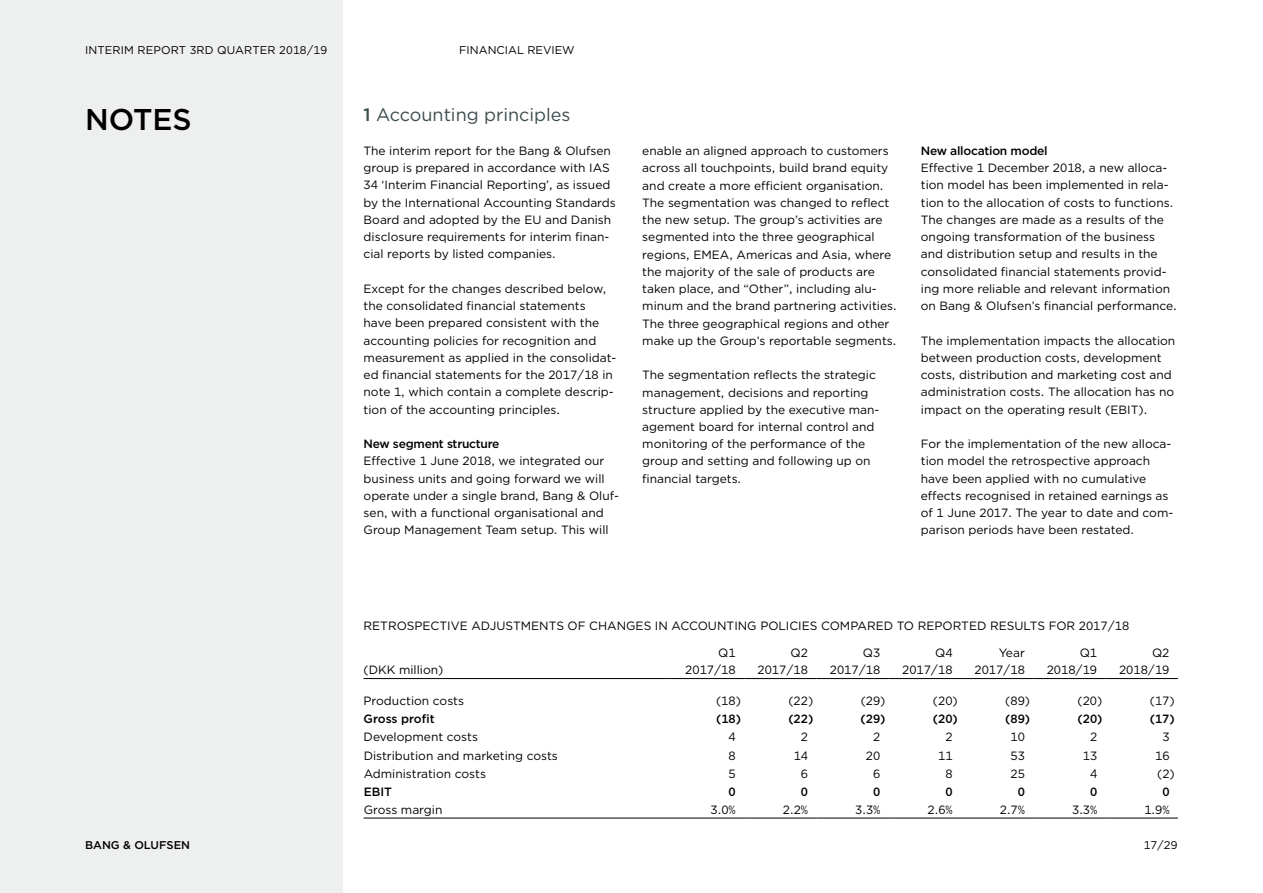
<style>
.page{position:relative;width:1263px;height:893px;background:#fff}
.page>*{position:absolute;margin:0;border:0;box-sizing:border-box;transform-origin:0 0}
.t1{font:500 30px "Gotham";color:#000}
.t2{font:18px "Gotham";color:#3c4d4d}
.t3{font:12px/17.2px "Gotham";color:#000}
.t4{font:500 12px "Gotham";letter-spacing:-.02em;color:#000}
.t5{font:500 12px "Gotham";color:#000}
.t6{font:11.25px "Gotham";letter-spacing:.01em;color:#000}
.t7{font:500 11.25px "Gotham";color:#000}
.s1{font-weight:500}
</style>
<div class="page">
<div style="left:0;top:0;width:342px;height:893px;background:#edf0ee"></div>
<hr style="left:364px;top:678px;width:308px;height:1px;background:#000">
<hr style="left:672px;top:678px;width:72px;height:1px;background:#000">
<hr style="left:744px;top:678px;width:72px;height:1px;background:#000">
<hr style="left:816px;top:678px;width:73px;height:1px;background:#000">
<hr style="left:889px;top:678px;width:72px;height:1px;background:#000">
<hr style="left:961px;top:678px;width:72px;height:1px;background:#000">
<hr style="left:1033px;top:678px;width:73px;height:1px;background:#000">
<hr style="left:1106px;top:678px;width:72px;height:1px;background:#000">
<hr style="left:364px;top:818px;width:308px;height:1px;background:#000">
<hr style="left:672px;top:818px;width:72px;height:1px;background:#000">
<hr style="left:744px;top:818px;width:72px;height:1px;background:#000">
<hr style="left:816px;top:818px;width:73px;height:1px;background:#000">
<hr style="left:889px;top:818px;width:72px;height:1px;background:#000">
<hr style="left:961px;top:818px;width:72px;height:1px;background:#000">
<hr style="left:1033px;top:818px;width:73px;height:1px;background:#000">
<hr style="left:1106px;top:818px;width:72px;height:1px;background:#000">
<p class="t6" style="left:85px;top:42px;width:244px">INTERIM REPORT 3RD QUARTER 2018/19</p>
<p class="t6" style="left:459px;top:42px;width:117px">FINANCIAL REVIEW</p>
<h1 class="t1" style="left:85px;top:100px;width:108px">NOTES</h1>
<h2 class="t2" style="left:364px;top:103px;width:208px"><span class="s1">1</span> Accounting principles</h2>
<p class="t3" style="left:364px;top:142px;width:254px">The interim report for the Bang &amp; Olufsen group is prepared in accordance with IAS 34 ‘Interim Financial Reporting’, as issued by the International Accounting Standards Board and adopted by the EU and Danish disclosure requirements for interim finan&shy;cial reports by listed companies.</p>
<p class="t3" style="left:364px;top:280px;width:254px">Except for the changes described below, the consolidated financial statements have been prepared consistent with the accounting policies for recognition and measurement as applied in the consolidat&shy;ed financial statements for the 2017/18 in note 1, which contain a complete descrip&shy;tion of the accounting principles.</p>
<p class="t4" style="left:364px;top:436px;width:137px">New segment structure</p>
<p class="t3" style="left:364px;top:452px;width:257px">Effective 1 June 2018, we integrated our business units and going forward we will operate under a single brand, Bang &amp; Oluf&shy;sen, with a functional organisational and Group Management Team setup. This will</p>
<p class="t3" style="left:642px;top:142px;width:256px">enable an aligned approach to customers across all touchpoints, build brand equity and create a more efficient organisation.<br>The segmentation was changed to reflect the new setup. The group’s activities are segmented into the three geographical regions, EMEA, Americas and Asia, where the majority of the sale of products are taken place, and “Other”, including alu&shy;minum and the brand partnering activities.<br>The three geographical regions and other make up the Group’s reportable segments.</p>
<p class="t3" style="left:642px;top:366px;width:239px">The segmentation reflects the strategic management, decisions and reporting structure applied by the executive man&shy;agement board for internal control and monitoring of the performance of the group and setting and following up on financial targets.</p>
<p class="t4" style="left:921px;top:143px;width:128px">New allocation model</p>
<p class="t3" style="left:921px;top:159px;width:257px">Effective 1 December 2018, a new alloca&shy;tion model has been implemented in rela&shy;tion to the allocation of costs to functions.<br>The changes are made as a results of the ongoing transformation of the business and distribution setup and results in the consolidated financial statements provid&shy;ing more reliable and relevant information on Bang &amp; Olufsen’s financial performance.</p>
<p class="t3" style="left:921px;top:332px;width:256px">The implementation impacts the allocation between production costs, development costs, distribution and marketing cost and administration costs. The allocation has no impact on the operating result (EBIT).</p>
<p class="t3" style="left:921px;top:435px;width:254px">For the implementation of the new alloca&shy;tion model the retrospective approach have been applied with no cumulative effects recognised in retained earnings as of 1 June 2017. The year to date and com&shy;parison periods have been restated.</p>
<p class="t3" style="left:364px;top:617px;width:767px">RETROSPECTIVE ADJUSTMENTS OF CHANGES IN ACCOUNTING POLICIES COMPARED TO REPORTED RESULTS FOR 2017/18</p>
<p class="t3" style="left:364px;top:661px;width:81px">(DKK million)</p>
<p class="t3" style="left:685px;top:644px;width:52px;text-align:right">Q1<br>2017/18</p>
<p class="t3" style="left:757px;top:644px;width:52px;text-align:right">Q2<br>2017/18</p>
<p class="t3" style="left:830px;top:644px;width:52px;text-align:right">Q3<br>2017/18</p>
<p class="t3" style="left:902px;top:644px;width:52px;text-align:right">Q4<br>2017/18</p>
<p class="t3" style="left:974px;top:644px;width:52px;text-align:right">Year<br>2017/18</p>
<p class="t3" style="left:1047px;top:644px;width:52px;text-align:right">Q1<br>2018/19</p>
<p class="t3" style="left:1119px;top:644px;width:52px;text-align:right">Q2<br>2018/19</p>
<p class="t3" style="left:364px;top:692px;width:102px">Production costs</p>
<p class="t3" style="left:716px;top:692px;width:26px">(18)</p>
<p class="t3" style="left:788px;top:692px;width:26px">(22)</p>
<p class="t3" style="left:861px;top:692px;width:26px">(29)</p>
<p class="t3" style="left:933px;top:692px;width:26px">(20)</p>
<p class="t3" style="left:1005px;top:692px;width:26px">(89)</p>
<p class="t3" style="left:1077px;top:692px;width:26px">(20)</p>
<p class="t3" style="left:1150px;top:692px;width:26px">(17)</p>
<p class="t5" style="left:364px;top:711px;width:73px">Gross profit</p>
<p class="t4" style="left:716px;top:711px;width:26px">(18)</p>
<p class="t4" style="left:788px;top:711px;width:26px">(22)</p>
<p class="t4" style="left:861px;top:711px;width:26px">(29)</p>
<p class="t4" style="left:933px;top:711px;width:26px">(20)</p>
<p class="t4" style="left:1005px;top:711px;width:26px">(89)</p>
<p class="t4" style="left:1077px;top:711px;width:26px">(20)</p>
<p class="t4" style="left:1150px;top:711px;width:26px">(17)</p>
<p class="t3" style="left:364px;top:728px;width:116px">Development costs</p>
<p class="t3" style="left:728px;top:728px;width:9px">4</p>
<p class="t3" style="left:801px;top:728px;width:9px">2</p>
<p class="t3" style="left:873px;top:728px;width:9px">2</p>
<p class="t3" style="left:945px;top:728px;width:9px">2</p>
<p class="t3" style="left:1010px;top:728px;width:16px">10</p>
<p class="t3" style="left:1090px;top:728px;width:9px">2</p>
<p class="t3" style="left:1162px;top:728px;width:9px">3</p>
<p class="t3" style="left:364px;top:746px;width:196px">Distribution and marketing costs</p>
<p class="t3" style="left:728px;top:746px;width:9px">8</p>
<p class="t3" style="left:794px;top:746px;width:16px">14</p>
<p class="t3" style="left:866px;top:746px;width:16px">20</p>
<p class="t3" style="left:938px;top:746px;width:16px">11</p>
<p class="t3" style="left:1010px;top:746px;width:16px">53</p>
<p class="t3" style="left:1083px;top:746px;width:16px">13</p>
<p class="t3" style="left:1155px;top:746px;width:16px">16</p>
<p class="t3" style="left:364px;top:764px;width:124px">Administration costs</p>
<p class="t3" style="left:729px;top:764px;width:9px">5</p>
<p class="t3" style="left:801px;top:764px;width:9px">6</p>
<p class="t3" style="left:873px;top:764px;width:9px">6</p>
<p class="t3" style="left:945px;top:764px;width:9px">8</p>
<p class="t3" style="left:1010px;top:764px;width:16px">25</p>
<p class="t3" style="left:1090px;top:764px;width:9px">4</p>
<p class="t3" style="left:1157px;top:764px;width:19px">(2)</p>
<p class="t4" style="left:364px;top:784px;width:30px">EBIT</p>
<p class="t4" style="left:729px;top:784px;width:9px">0</p>
<p class="t4" style="left:801px;top:784px;width:9px">0</p>
<p class="t4" style="left:873px;top:784px;width:9px">0</p>
<p class="t4" style="left:945px;top:784px;width:9px">0</p>
<p class="t4" style="left:1018px;top:784px;width:9px">0</p>
<p class="t4" style="left:1090px;top:784px;width:9px">0</p>
<p class="t4" style="left:1162px;top:784px;width:9px">0</p>
<p class="t3" style="left:364px;top:801px;width:80px">Gross margin</p>
<p class="t3" style="left:711px;top:801px;width:27px">3.0%</p>
<p class="t3" style="left:783px;top:801px;width:27px">2.2%</p>
<p class="t3" style="left:855px;top:801px;width:27px">3.3%</p>
<p class="t3" style="left:927px;top:801px;width:27px">2.6%</p>
<p class="t3" style="left:1000px;top:801px;width:27px">2.7%</p>
<p class="t3" style="left:1072px;top:801px;width:27px">3.3%</p>
<p class="t3" style="left:1144px;top:801px;width:27px">1.9%</p>
<p class="t7" style="left:85px;top:838px;width:107px">BANG &amp; OLUFSEN</p>
<p class="t6" style="left:1144px;top:838px;width:35px">17/29</p>
</div>
